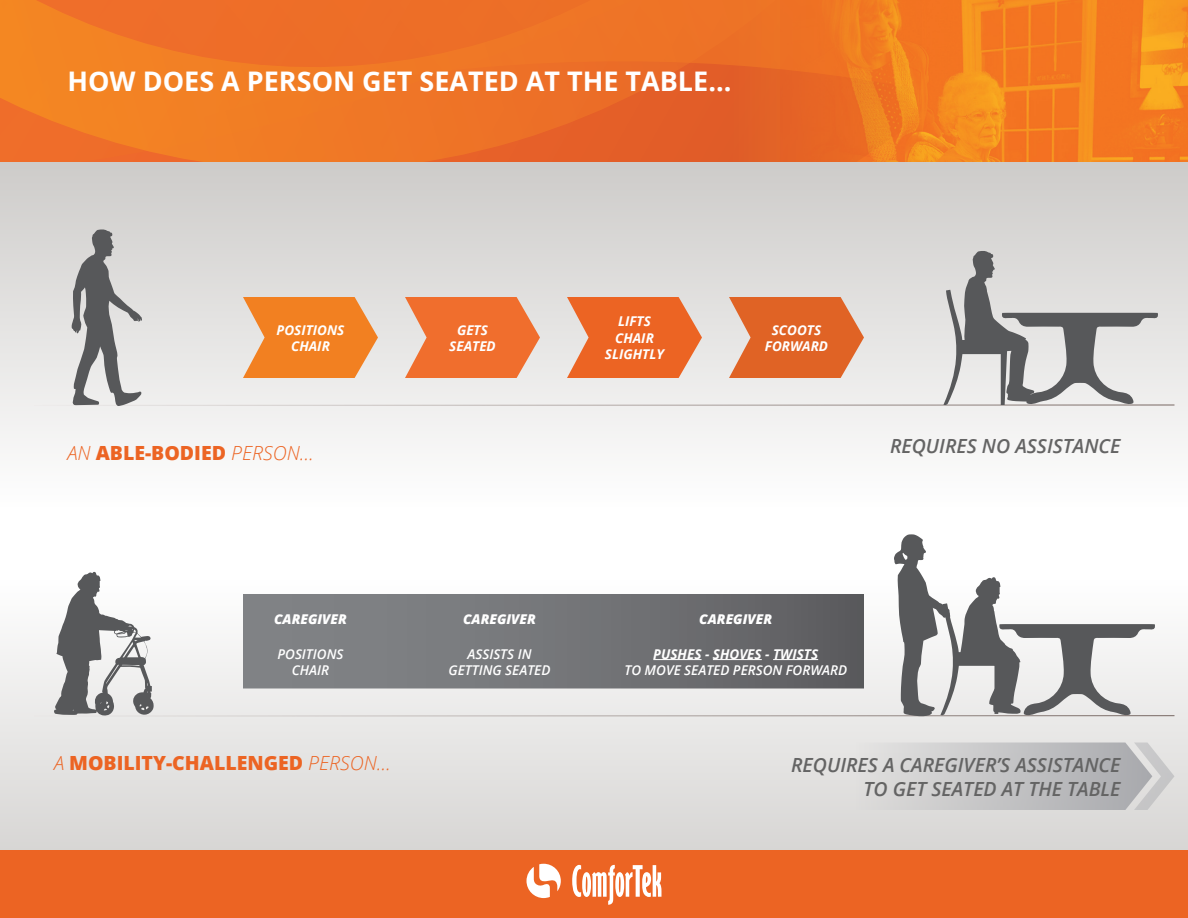
<style>
.page{position:relative;width:1188px;height:918px;background:#fff}
.page>*{position:absolute;margin:0;border:0;box-sizing:border-box;transform-origin:0 0}
.t1{font:700 27px "Open Sans";color:#fff}
.t2{font:italic 600 19.5px/24px "Open Sans";color:#646464;text-align:right}
.t3{font:800 19.5px "Open Sans";color:#ec6423}
.t4{font:italic 300 19.5px "Open Sans";color:#ec6423}
.t5{font:italic 700 13.5px/16.2px "Open Sans";color:#fff;text-align:center}
.t6{font:italic 600 13.5px/16.2px "Open Sans";color:#fff;text-align:center}
.t7{font:italic 800 13.5px "Open Sans";color:#fff}
.s1{font-weight:800;font-style:normal}
.s2{font-weight:300;font-style:italic}
</style>
<div class="page">
<svg style="left:0;top:0;width:216px;height:162px;background:#f17b25"></svg>
<svg style="left:0;top:643px;width:1188px;height:207px;background:#e3e2e0"></svg>
<div style="left:0;top:162px;width:1188px;height:345px;background:linear-gradient(to bottom,#cdccca,#fefefe)"></div>
<svg style="left:216px;top:0;width:564px;height:162px;background:#eb6e26"></svg>
<img style="left:780px;top:0;width:408px;height:162px">
<svg style="left:243px;top:297px;width:135px;height:81px;background:#f09041"></svg>
<svg style="left:243px;top:594px;width:621px;height:94px;background:#727376"></svg>
<svg style="left:405px;top:297px;width:135px;height:81px;background:#ee814b"></svg>
<svg style="left:567px;top:297px;width:135px;height:81px;background:#eb7943"></svg>
<svg style="left:729px;top:297px;width:135px;height:81px;background:#e17844"></svg>
<hr style="left:34px;top:405px;width:1141px;height:1px;background:#756661">
<hr style="left:34px;top:715px;width:1141px;height:1px;background:#756661">
<svg style="left:54px;top:572px;width:100px;height:145px"></svg>
<div style="left:0;top:850px;width:1188px;height:68px;background:#ec6423"></div>
<svg style="left:572px;top:865px;width:90px;height:40px"></svg>
<svg style="left:526px;top:864px;width:35px;height:34px"></svg>
<svg style="left:72px;top:230px;width:70px;height:176px;background:#a8a8a8"></svg>
<svg style="left:944px;top:251px;width:215px;height:154px;background:#bbb"></svg>
<hr style="left:653px;top:659px;width:49px;height:1px;background:#fff">
<hr style="left:713px;top:659px;width:49px;height:1px;background:#fff">
<hr style="left:773px;top:659px;width:45px;height:1px;background:#fff">
<svg style="left:894px;top:534px;width:262px;height:182px"></svg>
<svg style="left:855px;top:742px;width:319px;height:68px;background:#c7c7c8"></svg>
<h1 class="t1" style="left:68px;top:62px;width:665px">HOW DOES A PERSON GET SEATED AT TH E TABLE...</h1>
<p class="t5" style="left:277px;top:321px;width:69px">POSITIONS<br>CHAIR</p>
<p class="t5" style="left:449px;top:321px;width:48px">GETS<br>SEATED</p>
<p class="t5" style="left:605px;top:313px;width:61px">LIFTS<br>CHAIR<br>SLIGHTLY</p>
<p class="t5" style="left:765px;top:321px;width:65px">SCOOTS<br>FORWARD</p>
<h2 class="t4" style="left:68px;top:439px;width:248px">AN <span class="s1">ABLE-BODIED</span> PERSON...</h2>
<h2 class="t2" style="left:890px;top:433px;width:232px">REQUIRES NO ASSISTANCE</h2>
<p class="t7" style="left:274px;top:609px;width:74px">CAREGIVER</p>
<p class="t7" style="left:463px;top:609px;width:74px">CAREGIVER</p>
<p class="t6" style="left:277px;top:645px;width:68px">POSITIONS<br>CHAIR</p>
<p class="t6" style="left:449px;top:645px;width:85px;text-align:left;text-indent:19px">ASSISTS IN<br>GETTING SEATE</p>
<p class="t6" style="left:541px;top:661px;width:11px">D</p>
<p class="t7" style="left:699px;top:609px;width:74px">CAREGIVER</p>
<p class="t5" style="left:653px;top:645px;width:166px">PUSHES - SHOVES - TWISTS</p>
<p class="t6" style="left:624px;top:661px;width:223px">TO MOVE SEATED PERSON FORWARD</p>
<h2 class="t3" style="left:54px;top:748px;width:338px"><span class="s2">A</span> MOBILITY-CHALLENGED <span class="s2">PERSON...</span></h2>
<h2 class="t2" style="left:791px;top:752px;width:331px">REQUIRES A CAREGIVER’S ASSISTANCE<br>TO GET SEATED AT THE TABLE</h2>
</div>
